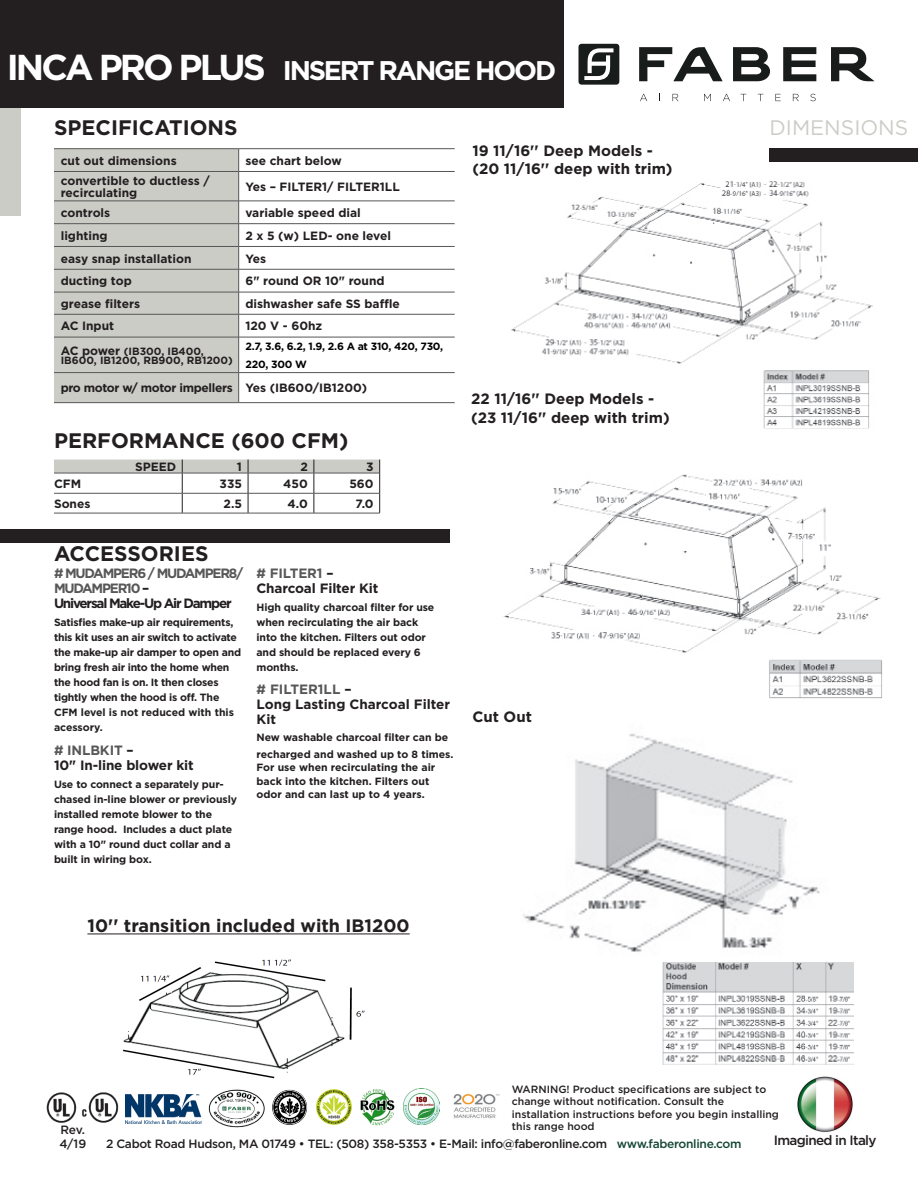
<style>
.page{position:relative;width:918px;height:1188px;background:#fff}
.page>*{position:absolute;margin:0;border:0;box-sizing:border-box;transform-origin:0 0}
.t1{font:700 27px "Gotham";letter-spacing:-.08em;color:#fff}
.t2{font:700 21px "Gotham";color:#231f20}
.t3{font:21px "Gotham";color:#ccccc7}
.t4{font:700 18px "Gotham";color:#231f20}
.t5{font:700 15px "Gotham";color:#231f20}
.t6{font:700 13.5px/15px "Gotham";letter-spacing:-.01em;color:#231f20}
.t7{font:700 13.5px/15px "Gotham";letter-spacing:-.09em;color:#575757}
.t8{font:500 13.5px "Gotham";letter-spacing:-.05em;color:#231f20}
.t9{font:700 12px "Gotham";color:#231f20}
.t10{font:500 12px/14.4px "Gotham";letter-spacing:-.025em;color:#231f20}
.t11{font:700 12px "Gotham";letter-spacing:-.03em;color:#231f20}
.t12{font:700 10.5px/15px "Gotham";letter-spacing:-.01em;color:#231f20}
.t13{font:500 10.5px/12.6px "Gotham";color:#231f20}
.t14{font:700 10.5px/18px "Gotham";letter-spacing:-.02em;color:#000}
.s1{font-size:36px}
.s2{font-size:12px}
.s3{color:#231f20}
.s4{color:#575757}
.s5{color:#144634}
</style>
<div class="page">
<div style="left:0;top:108px;width:20px;height:108px;background:#ccccc7"></div>
<div style="left:0;top:529px;width:449px;height:13px;background:#231f20"></div>
<div style="left:770px;top:148px;width:148px;height:14px;background:#231f20"></div>
<img style="left:46px;top:1092px;width:73px;height:31px">
<img style="left:125px;top:1095px;width:77px;height:28px">
<svg style="left:316px;top:1089px;width:36px;height:36px"></svg>
<svg style="left:273px;top:1091px;width:33px;height:33px"></svg>
<div style="left:271px;top:1089px;width:37px;height:37px;border:1px solid #fff;border-radius:50%"></div>
<img style="left:360px;top:1089px;width:35px;height:37px">
<img style="left:403px;top:1089px;width:37px;height:36px">
<img style="left:208px;top:1089px;width:57px;height:39px">
<img style="left:797px;top:1076px;width:56px;height:56px">
<img style="left:453px;top:1093px;width:47px;height:26px">
<div style="left:0;top:0;width:563px;height:108px;background:#231f20"></div>
<svg style="left:733px;top:47px;width:37px;height:34px"></svg>
<svg style="left:783px;top:47px;width:33px;height:34px"></svg>
<svg style="left:831px;top:47px;width:43px;height:34px"></svg>
<svg style="left:639px;top:47px;width:84px;height:34px"></svg>
<svg style="left:640px;top:94px;width:7px;height:7px"></svg>
<svg style="left:673px;top:94px;width:5px;height:7px"></svg>
<svg style="left:704px;top:94px;width:7px;height:7px"></svg>
<svg style="left:723px;top:94px;width:7px;height:7px"></svg>
<svg style="left:775px;top:94px;width:6px;height:7px"></svg>
<svg style="left:793px;top:94px;width:6px;height:7px"></svg>
<svg style="left:810px;top:94px;width:6px;height:7px"></svg>
<svg style="left:579px;top:44px;width:40px;height:41px"></svg>
<div style="left:54px;top:149px;width:184px;height:253px;background:#ccccc7"></div>
<hr style="left:54px;top:148px;width:185px;height:1px;background:#575757">
<hr style="left:239px;top:148px;width:216px;height:1px;background:#575757">
<hr style="left:54px;top:171px;width:185px;height:1px;background:#575757">
<hr style="left:239px;top:171px;width:216px;height:1px;background:#575757">
<hr style="left:54px;top:201px;width:185px;height:1px;background:#575757">
<hr style="left:239px;top:201px;width:216px;height:1px;background:#575757">
<hr style="left:54px;top:223px;width:185px;height:1px;background:#575757">
<hr style="left:239px;top:223px;width:216px;height:1px;background:#575757">
<hr style="left:54px;top:246px;width:185px;height:1px;background:#575757">
<hr style="left:239px;top:246px;width:216px;height:1px;background:#575757">
<hr style="left:54px;top:269px;width:185px;height:1px;background:#575757">
<hr style="left:239px;top:269px;width:216px;height:1px;background:#575757">
<hr style="left:54px;top:292px;width:185px;height:1px;background:#575757">
<hr style="left:239px;top:292px;width:216px;height:1px;background:#575757">
<hr style="left:54px;top:314px;width:185px;height:1px;background:#575757">
<hr style="left:239px;top:314px;width:216px;height:1px;background:#575757">
<svg style="left:238px;top:149px;width:1px;height:188px"></svg>
<hr style="left:54px;top:337px;width:185px;height:1px;background:#575757">
<hr style="left:239px;top:337px;width:216px;height:1px;background:#575757">
<hr style="left:238px;top:337px;width:1px;height:35px;background:#575757">
<hr style="left:54px;top:372px;width:185px;height:1px;background:#575757">
<hr style="left:239px;top:372px;width:216px;height:1px;background:#575757">
<svg style="left:238px;top:373px;width:1px;height:29px"></svg>
<hr style="left:54px;top:402px;width:185px;height:1px;background:#575757">
<hr style="left:239px;top:402px;width:216px;height:1px;background:#575757">
<svg style="left:54px;top:460px;width:326px;height:53px"></svg>
<hr style="left:54px;top:473px;width:128px;height:1px;background:#575757">
<hr style="left:182px;top:473px;width:66px;height:1px;background:#575757">
<hr style="left:248px;top:473px;width:66px;height:1px;background:#575757">
<hr style="left:314px;top:473px;width:66px;height:1px;background:#575757">
<hr style="left:54px;top:493px;width:128px;height:1px;background:#575757">
<hr style="left:54px;top:513px;width:128px;height:1px;background:#575757">
<hr style="left:182px;top:493px;width:66px;height:1px;background:#575757">
<hr style="left:248px;top:493px;width:66px;height:1px;background:#575757">
<hr style="left:314px;top:493px;width:66px;height:1px;background:#575757">
<hr style="left:182px;top:513px;width:66px;height:1px;background:#575757">
<hr style="left:248px;top:513px;width:66px;height:1px;background:#575757">
<hr style="left:314px;top:513px;width:66px;height:1px;background:#575757">
<img style="left:511px;top:181px;width:362px;height:248px">
<img style="left:503px;top:474px;width:379px;height:225px">
<img style="left:523px;top:733px;width:297px;height:219px">
<img style="left:662px;top:962px;width:192px;height:103px">
<img style="left:123px;top:959px;width:242px;height:120px">
<hr style="left:87px;top:933px;width:323px;height:1px;background:#231f20">
<p class="t1" style="left:7px;top:52px;width:551px"><span class="s1">INCA PRO PLUS</span> INSERT RANGE HOOD</p>
<p class="t2" style="left:54px;top:114px;width:185px">SPECIFICATIONS</p>
<p class="t3" style="left:770px;top:114px;width:140px">DIMENSIONS</p>
<p class="t9" style="left:61px;top:153px;width:118px">cut out dimensions</p>
<p class="t9" style="left:245px;top:153px;width:98px">see chart below</p>
<p class="t9" style="left:61px;top:173px;width:151px">convertible to ductless /</p>
<p class="t9" style="left:61px;top:185px;width:78px">recirculating</p>
<p class="t9" style="left:245px;top:179px;width:156px">Yes – FILTER1/ FILTER1LL</p>
<p class="t9" style="left:61px;top:205px;width:51px">controls</p>
<p class="t9" style="left:245px;top:205px;width:117px">variable speed dial</p>
<p class="t9" style="left:61px;top:228px;width:49px">lighting</p>
<p class="t9" style="left:245px;top:228px;width:147px">2 x 5 (w) LED- one level</p>
<p class="t9" style="left:61px;top:250px;width:132px">easy snap installation</p>
<p class="t9" style="left:245px;top:250px;width:22px">Yes</p>
<p class="t9" style="left:61px;top:273px;width:73px">ducting top</p>
<p class="t9" style="left:245px;top:273px;width:141px">6" round OR 10" round</p>
<p class="t9" style="left:61px;top:296px;width:81px">grease filters</p>
<p class="t9" style="left:245px;top:296px;width:156px">dishwasher safe SS baffle</p>
<p class="t9" style="left:61px;top:318px;width:55px">AC Input</p>
<p class="t9" style="left:245px;top:318px;width:78px">120 V - 60hz</p>
<p class="t12" style="left:61px;top:347px;width:174px;line-height:9px"><span class="s2">AC power</span> (IB300, IB400,<br>IB600, IB1200, RB900, RB1200)</p>
<p class="t14" style="left:245px;top:337px;width:199px">2.7, 3.6, 6.2, 1.9, 2.6 A at 310, 420, 730,<br>220, 300 W</p>
<p class="t11" style="left:61px;top:380px;width:173px">pro motor w/ motor impellers</p>
<p class="t9" style="left:245px;top:380px;width:123px">Yes (IB600/IB1200)</p>
<p class="t2" style="left:54px;top:427px;width:296px">PERFORMANCE (600 CFM)</p>
<p class="t9" style="left:135px;top:459px;width:43px">SPEED</p>
<p class="t9" style="left:237px;top:459px;width:7px">1</p>
<p class="t9" style="left:300px;top:459px;width:9px">2</p>
<p class="t9" style="left:366px;top:459px;width:9px">3</p>
<p class="t9" style="left:54px;top:476px;width:29px">CFM</p>
<p class="t9" style="left:220px;top:476px;width:24px">335</p>
<p class="t9" style="left:283px;top:476px;width:26px">450</p>
<p class="t9" style="left:349px;top:476px;width:26px">560</p>
<p class="t9" style="left:54px;top:496px;width:38px">Sones</p>
<p class="t9" style="left:224px;top:496px;width:20px">2.5</p>
<p class="t9" style="left:288px;top:496px;width:22px">4.0</p>
<p class="t9" style="left:356px;top:496px;width:20px">7.0</p>
<p class="t2" style="left:54px;top:539px;width:156px">ACCESSORIES</p>
<p class="t7" style="left:54px;top:566px;width:191px"># MUDAMPER6 / MUDAMPER8/<br>MUDAMPER10 <span class="s3">–<br>Universal Make-Up Air Damper</span></p>
<p class="t12" style="left:54px;top:615px;width:189px">Satisfies make-up air requirements, this kit uses an air switch to activate the make-up air damper to open and bring fresh air into the home when the hood fan is on. It then closes tightly when the hood is off. The<br>CFM level is not reduced with this acessory.</p>
<p class="t6" style="left:54px;top:743px;width:141px"><span class="s4"># INLBKIT</span> –<br>10" In-line blower kit</p>
<p class="t12" style="left:54px;top:777px;width:185px">Use to connect a separately pur&shy;chased in-line blower or previously installed remote blower to the range hood. Includes a duct plate with a 10" round duct collar and a built in wiring box.</p>
<p class="t6" style="left:256px;top:566px;width:123px"><span class="s4"># FILTER1</span> –<br>Charcoal Filter Kit</p>
<p class="t12" style="left:256px;top:600px;width:179px">High quality charcoal filter for use when recirculating the air back into the kitchen. Filters out odor and should be replaced every 6 months.</p>
<p class="t6" style="left:256px;top:682px;width:195px"><span class="s4"># FILTER1LL</span> –<br>Long Lasting Charcoal Filter<br>Kit</p>
<p class="t12" style="left:256px;top:730px;width:193px">New washable charcoal filter can be</p>
<p class="t12" style="left:256px;top:747px;width:199px;line-height:13.5px">recharged and washed up to 8 times.<br>For use when recirculating the air back into the kitchen. Filters out odor and can last up to 4 years.</p>
<p class="t5" style="left:472px;top:141px;width:182px">19 11/16'' Deep Models -</p>
<p class="t5" style="left:472px;top:159px;width:202px">(20 11/16'' deep with trim)</p>
<p class="t5" style="left:471px;top:389px;width:185px">22 11/16'' Deep Models -</p>
<p class="t5" style="left:471px;top:407px;width:200px">(23 11/16'' deep with trim)</p>
<p class="t5" style="left:472px;top:707px;width:61px">Cut Out</p>
<p class="t4" style="left:87px;top:914px;width:324px">10'' transition included with IB1200</p>
<p class="t10" style="left:59px;top:1122px;width:28px">Rev.<br>4/19</p>
<p class="t13" style="left:512px;top:1083px;width:256px">WARNING! Product specifications are subject to change without notification. Consult the</p>
<p class="t13" style="left:512px;top:1108px;width:269px">installation instructions before you begin installing this range hood</p>
<p class="t8" style="left:774px;top:1132px;width:104px">Imagined in Italy</p>
<p class="t10" style="left:106px;top:1136px;width:637px">2 Cabot Road Hudson, MA 01749 • TEL: (508) 358-5353 • E-Mail: info@faberonline.com <span class="s5">www.faberonline.com</span></p>
</div>
